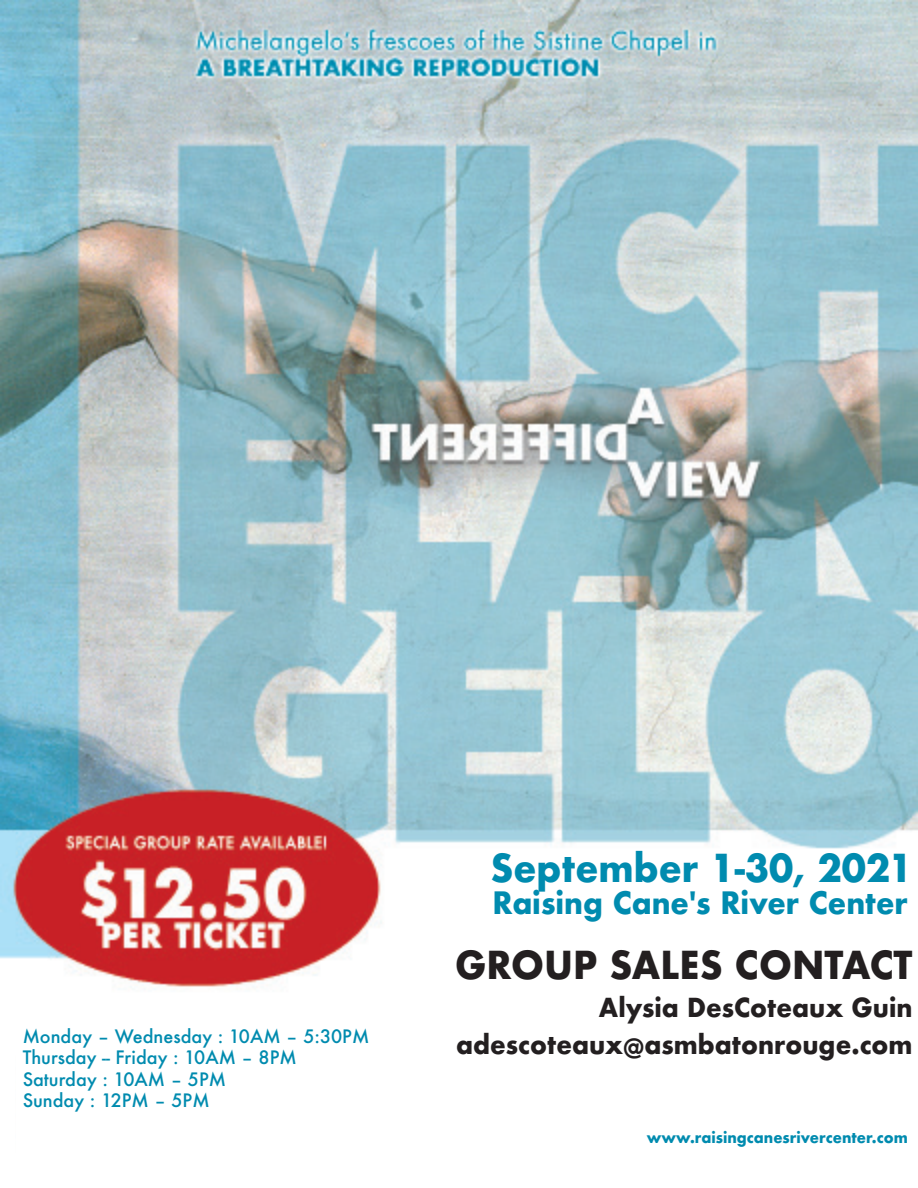
<style>
.page{position:relative;width:918px;height:1188px;background:#fff}
.page>*{position:absolute;margin:0;border:0;box-sizing:border-box;transform-origin:0 0}
.t1{font:700 37.5px "Futura";color:#008baf;scale:.95 1}
.t2{font:700 37.5px "Futura";color:#231f20;scale:.95 1}
.t3{font:700 30px "Futura";color:#008baf;scale:.95 1}
.t4{font:700 25.5px "Futura";color:#231f20;scale:.95 1}
.t5{font:500 18px "Futura";color:#008baf}
.t6{font:700 15px "Futura";color:#008baf;scale:.95 1}
</style>
<div class="page">
<img style="left:0;top:0;width:918px;height:987px">
<div style="left:392px;top:850px;width:521px;height:87px;background:#fff"></div>
<div style="left:450px;top:937px;width:468px;height:160px;background:#fff"></div>
<p class="t5" style="left:23px;top:1024px;width:348px">Monday – Wednesday : 10AM – 5:30PM</p>
<p class="t5" style="left:23px;top:1045px;width:276px">Thursday -- Friday : 10AM – 8PM</p>
<p class="t5" style="left:23px;top:1067px;width:205px">Saturday : 10AM – 5PM</p>
<p class="t5" style="left:23px;top:1088px;width:188px">Sunday : 12PM – 5PM</p>
<p class="t1" style="left:491px;top:840px;width:446px">September 1-30, 2021</p>
<p class="t3" style="left:492px;top:881px;width:439px">Raising Cane's River Center</p>
<p class="t2" style="left:455px;top:938px;width:483px">GROUP SALES CONTACT</p>
<p class="t4" style="left:599px;top:989px;width:332px">Alysia DesCoteaux Guin</p>
<p class="t4" style="left:456px;top:1026px;width:482px">adescoteaux@asmbatonrouge.com</p>
<p class="t6" style="left:647px;top:1127px;width:276px">www.raisingcanesrivercenter.com</p>
</div>
